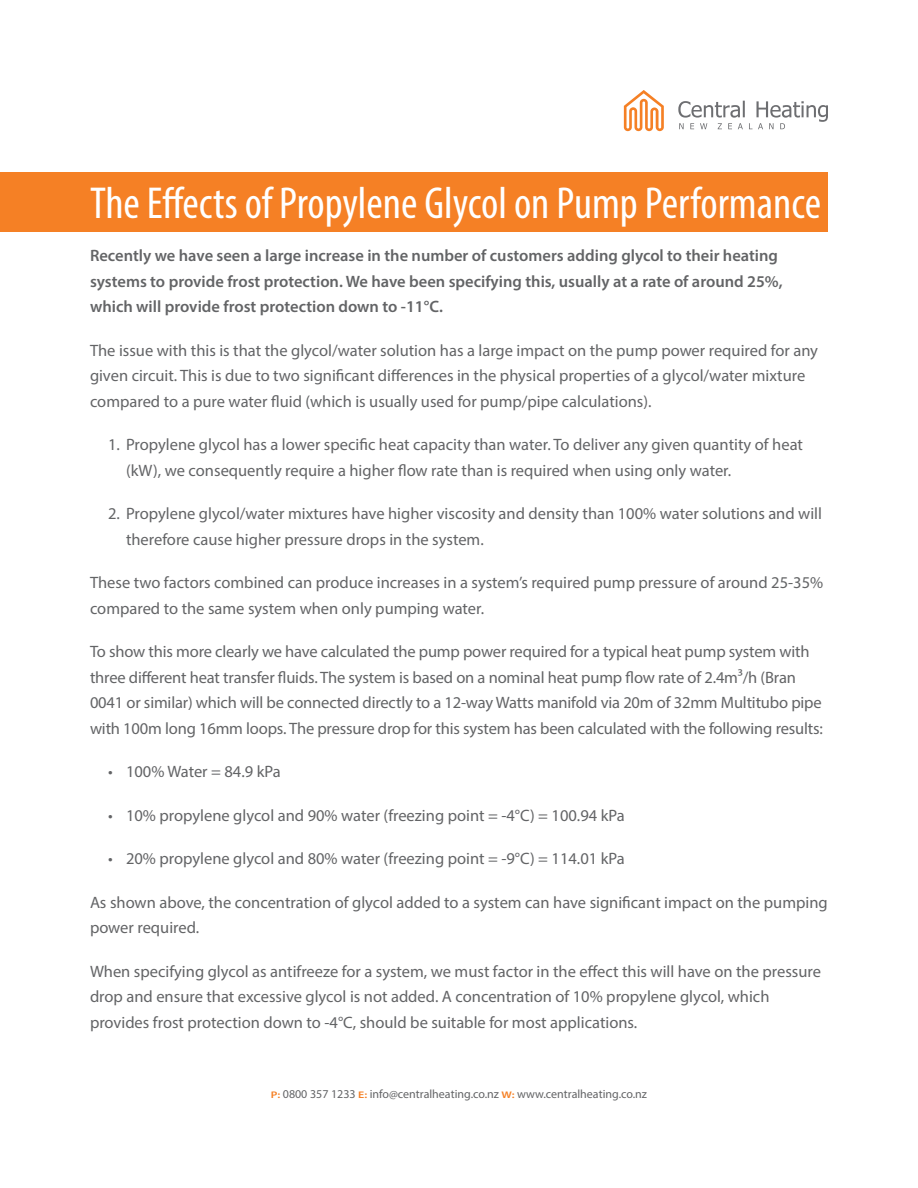
<style>
.page{position:relative;width:918px;height:1188px;background:#fff}
.page>*{position:absolute;margin:0;border:0;box-sizing:border-box;transform-origin:0 0}
.t1{font:condensed 45px "Myriad Pro";color:#fff}
.t2{font:16.5px/25.5px "Myriad Pro";color:#636466}
.t3{font:600 16.5px/25.5px "Myriad Pro";color:#636466}
.t4{font:12px "Myriad Pro";color:#636466}
.s1{font-weight:600;font-size:9.6px;color:#f58025}
</style>
<div class="page">
<div style="left:0;top:172px;width:828px;height:60px;background:#f58025"></div>
<svg style="left:678px;top:101px;width:150px;height:28px"></svg>
<svg style="left:624px;top:90px;width:40px;height:41px"></svg>
<h1 class="t1" style="left:90px;top:176px;width:733px">The Effects of Propylene Glycol on Pump Performance</h1>
<p class="t3" style="left:90px;top:243px;width:694px">Recently we have seen a large increase in the number of customers adding glycol to their heating systems to provide frost protection. We have been specifying this, usually at a rate of around 25%, which will provide frost protection down to -11°C.</p>
<p class="t2" style="left:90px;top:337px;width:730px">The issue with this is that the glycol/water solution has a large impact on the pump power required for any given circuit. This is due to two significant differences in the physical properties of a glycol/water mixture compared to a pure water fluid (which is usually used for pump/pipe calculations).</p>
<p class="t2" style="left:126px;top:432px;width:679px;text-indent:-18px">1. Propylene glycol has a lower specific heat capacity than water. To deliver any given quantity of heat (kW), we consequently require a higher flow rate than is required when using only water.</p>
<p class="t2" style="left:126px;top:501px;width:698px;text-indent:-18px">2. Propylene glycol/water mixtures have higher viscosity and density than 100% water solutions and will therefore cause higher pressure drops in the system.</p>
<p class="t2" style="left:90px;top:570px;width:735px">These two factors combined can produce increases in a system’s required pump pressure of around 25-35% compared to the same system when only pumping water.</p>
<p class="t2" style="left:90px;top:639px;width:734px">To show this more clearly we have calculated the pump power required for a typical heat pump system with three different heat transfer fluids. The system is based on a nominal heat pump flow rate of 2.4m³/h (Bran 0041 or similar) which will be connected directly to a 12-way Watts manifold via 20m of 32mm Multitubo pipe with 100m long 16mm loops. The pressure drop for this system has been calculated with the following results:</p>
<p class="t2" style="left:108px;top:759px;width:174px">• 100% Water = 84.9 kPa</p>
<p class="t2" style="left:108px;top:802px;width:518px">• 10% propylene glycol and 90% water (freezing point = -4°C) = 100.94 kPa</p>
<p class="t2" style="left:108px;top:846px;width:518px">• 20% propylene glycol and 80% water (freezing point = -9°C) = 114.01 kPa</p>
<p class="t2" style="left:90px;top:889px;width:739px">As shown above, the concentration of glycol added to a system can have significant impact on the pumping power required.</p>
<p class="t2" style="left:90px;top:958px;width:733px">When specifying glycol as antifreeze for a system, we must factor in the effect this will have on the pressure drop and ensure that excessive glycol is not added. A concentration of 10% propylene glycol, which provides frost protection down to -4°C, should be suitable for most applications.</p>
<p class="t4" style="left:271px;top:1087px;width:378px"><span class="s1">P:</span> 0800 357 1233 <span class="s1">E:</span> info@centralheating.co.nz <span class="s1">W:</span> www.centralheating.co.nz</p>
</div>
